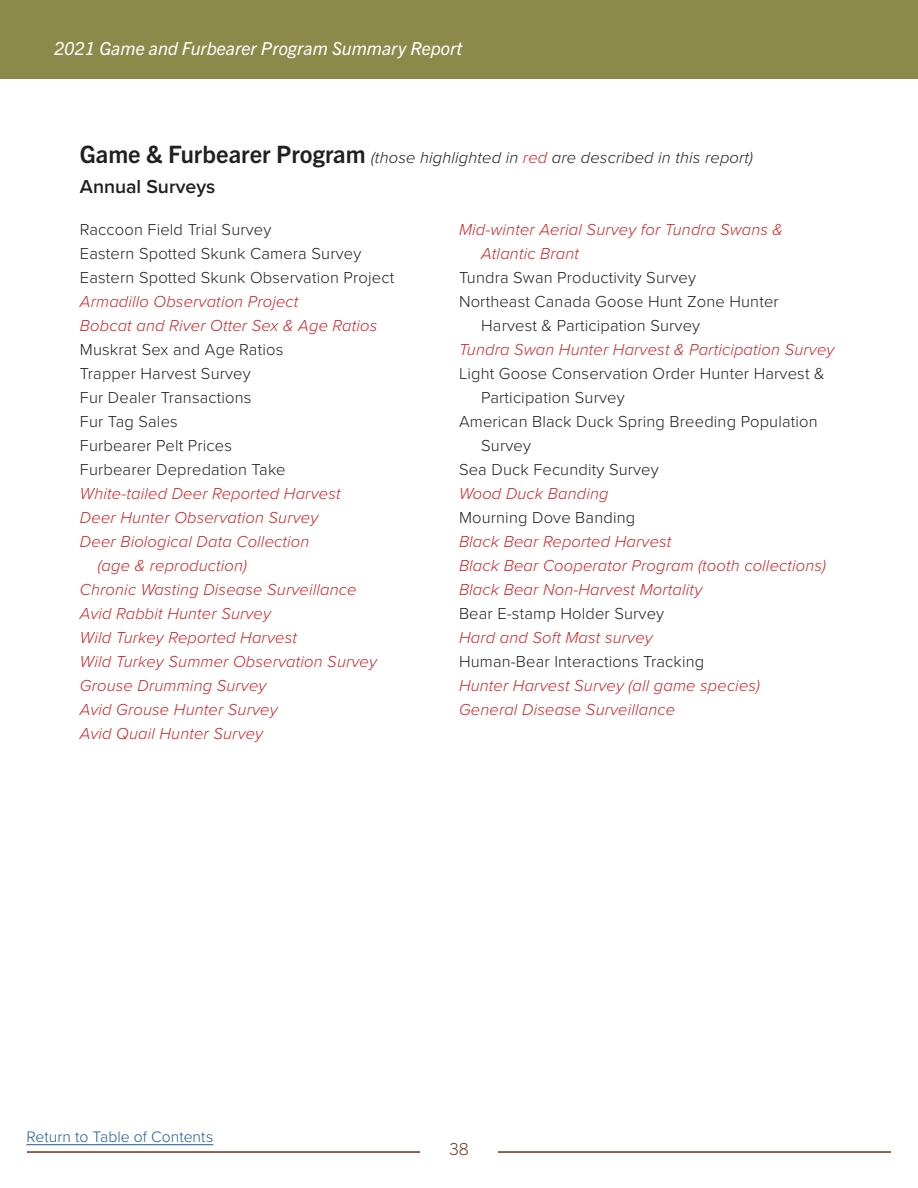
<style>
.page{position:relative;width:918px;height:1188px;background:#fff}
.page>*{position:absolute;margin:0;border:0;box-sizing:border-box;transform-origin:0 0}
.Header_Text{font:600 19.5px "Proxima Nova";color:#231f20}
.t1{font:italic 18px "Trade Gothic Next LT Pro";color:#fff}
.Body_Text{font:italic 300 16.5px/24px "Proxima Nova";letter-spacing:.01em;color:#d1232a}
.Body_Text-2{font:300 16.5px/24px "Proxima Nova";letter-spacing:.01em;color:#231f20}
.New_Header_TExt{font:italic 300 16.5px "Proxima Nova";letter-spacing:.01em;color:#231f20}
.t2{font:300 16.5px "Trade Gothic Next LT Pro";color:#733317}
.t3{font:300 15.75px "Proxima Nova";letter-spacing:.005em;color:#175d9e}
.s1{font-family:"Trade Gothic Next LT Pro";font-weight:700;font-style:normal;font-size:24px}
.s2{color:#d1232a}
</style>
<div class="page">
<div style="left:0;top:0;width:918px;height:79px;background:#8b8a4b"></div>
<hr style="left:27px;top:1151px;width:393px;height:2px;background:#733317">
<hr style="left:498px;top:1151px;width:393px;height:2px;background:#733317">
<hr style="left:26px;top:1144px;width:187px;height:1px;background:#175d9e">
<p class="t1" style="left:54px;top:36px;width:410px">2021 Game and Furbearer Program Summary Report</p>
<p class="New_Header_TExt" style="left:80px;top:146px;width:675px"><span class="s1">Game &amp; Furbearer Program</span> (those highlighted in <span class="s2">red</span> are described in this report)</p>
<p class="Header_Text" style="left:80px;top:172px;width:137px">Annual Surveys</p>
<p class="Body_Text-2" style="left:80px;top:216px;width:193px">Raccoon Field Trial Survey</p>
<p class="Body_Text-2" style="left:80px;top:240px;width:283px">Eastern Spotted Skunk Camera Survey</p>
<p class="Body_Text-2" style="left:80px;top:264px;width:316px">Eastern Spotted Skunk Observation Project</p>
<p class="Body_Text" style="left:80px;top:288px;width:220px">Armadillo Observation Project</p>
<p class="Body_Text" style="left:80px;top:312px;width:299px">Bobcat and River Otter Sex &amp; Age Ratios</p>
<p class="Body_Text-2" style="left:80px;top:336px;width:205px">Muskrat Sex and Age Ratios</p>
<p class="Body_Text-2" style="left:80px;top:360px;width:172px">Trapper Harvest Survey</p>
<p class="Body_Text-2" style="left:80px;top:384px;width:173px">Fur Dealer Transactions</p>
<p class="Body_Text-2" style="left:80px;top:408px;width:99px">Fur Tag Sales</p>
<p class="Body_Text-2" style="left:80px;top:432px;width:154px">Furbearer Pelt Prices</p>
<p class="Body_Text-2" style="left:80px;top:456px;width:207px">Furbearer Depredation Take</p>
<p class="Body_Text" style="left:80px;top:480px;width:262px">White-tailed Deer Reported Harvest</p>
<p class="Body_Text" style="left:80px;top:504px;width:240px">Deer Hunter Observation Survey</p>
<p class="Body_Text" style="left:98px;top:528px;width:213px;text-indent:-18px">Deer Biological Data Collection (age &amp; reproduction)</p>
<p class="Body_Text" style="left:80px;top:576px;width:278px">Chronic Wasting Disease Surveillance</p>
<p class="Body_Text" style="left:80px;top:600px;width:193px">Avid Rabbit Hunter Survey</p>
<p class="Body_Text" style="left:80px;top:624px;width:219px">Wild Turkey Reported Harvest</p>
<p class="Body_Text" style="left:80px;top:648px;width:299px">Wild Turkey Summer Observation Survey</p>
<p class="Body_Text" style="left:80px;top:672px;width:188px">Grouse Drumming Survey</p>
<p class="Body_Text" style="left:80px;top:696px;width:199px">Avid Grouse Hunter Survey</p>
<p class="Body_Text" style="left:80px;top:720px;width:185px">Avid Quail Hunter Survey</p>
<p class="Body_Text" style="left:481px;top:216px;width:303px;text-indent:-22px">Mid-winter Aerial Survey for Tundra Swans &amp;<br>Atlantic Brant</p>
<p class="Body_Text-2" style="left:459px;top:264px;width:239px">Tundra Swan Productivity Survey</p>
<p class="Body_Text-2" style="left:481px;top:288px;width:299px;text-indent:-22px">Northeast Canada Goose Hunt Zone Hunter<br>Harvest &amp; Participation Survey</p>
<p class="Body_Text" style="left:459px;top:336px;width:377px">Tundra Swan Hunter Harvest &amp; Participation Survey</p>
<p class="Body_Text-2" style="left:481px;top:360px;width:345px;text-indent:-22px">Light Goose Conservation Order Hunter Harvest &amp;<br>Participation Survey</p>
<p class="Body_Text-2" style="left:481px;top:408px;width:338px;text-indent:-22px">American Black Duck Spring Breeding Population<br>Survey</p>
<p class="Body_Text-2" style="left:459px;top:456px;width:201px">Sea Duck Fecundity Survey</p>
<p class="Body_Text" style="left:459px;top:480px;width:151px">Wood Duck Banding</p>
<p class="Body_Text-2" style="left:459px;top:504px;width:178px">Mourning Dove Banding</p>
<p class="Body_Text" style="left:459px;top:528px;width:214px">Black Bear Reported Harvest</p>
<p class="Body_Text" style="left:459px;top:552px;width:369px">Black Bear Cooperator Program (tooth collections)</p>
<p class="Body_Text" style="left:459px;top:576px;width:245px">Black Bear Non-Harvest Mortality</p>
<p class="Body_Text-2" style="left:459px;top:600px;width:207px">Bear E-stamp Holder Survey</p>
<p class="Body_Text" style="left:459px;top:624px;width:195px">Hard and Soft Mast survey</p>
<p class="Body_Text-2" style="left:459px;top:648px;width:247px">Human-Bear Interactions Tracking</p>
<p class="Body_Text" style="left:459px;top:672px;width:303px">Hunter Harvest Survey (all game species)</p>
<p class="Body_Text" style="left:459px;top:696px;width:218px">General Disease Surveillance</p>
<p class="t3" style="left:26px;top:1125px;width:188px">Return to Table of Contents</p>
<p class="t2" style="left:450px;top:1137px;width:20px">38</p>
</div>
